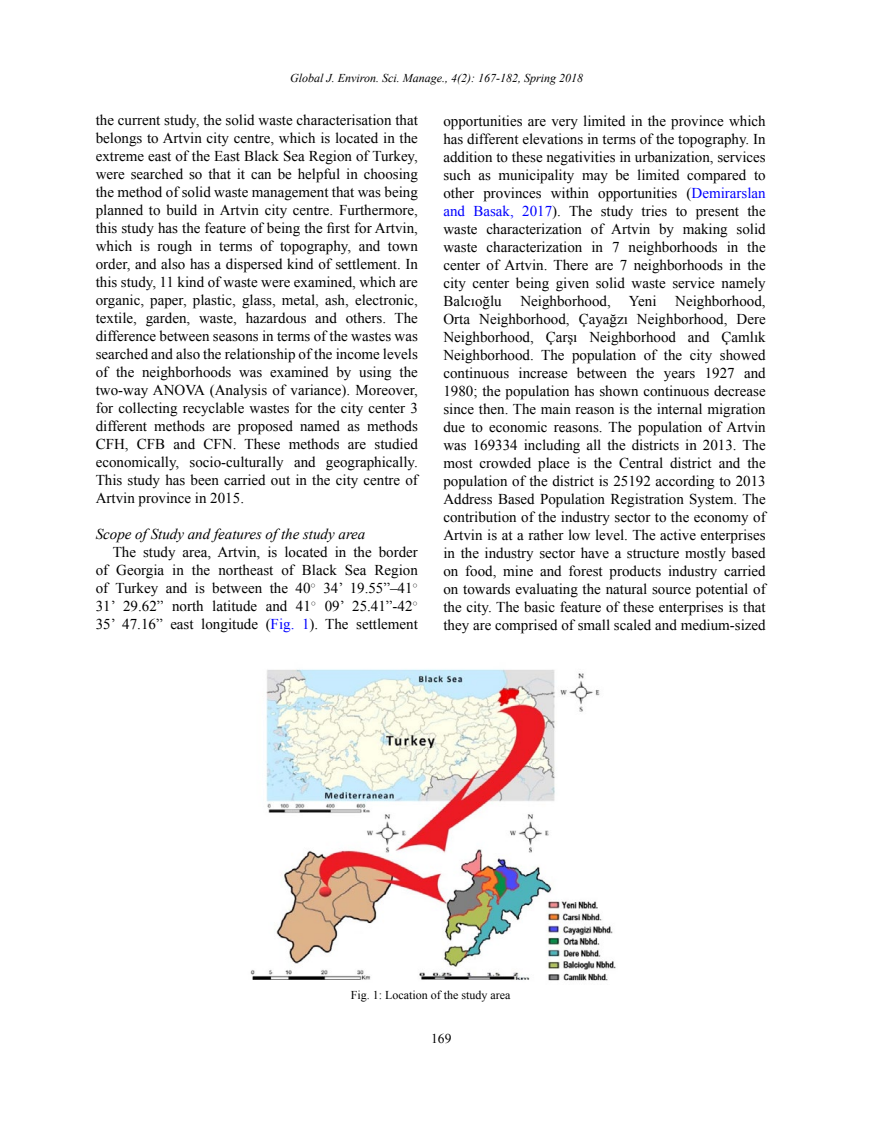
<style>
.page{position:relative;width:872px;height:1127px;background:#fff}
.page>*{position:absolute;margin:0;border:0;box-sizing:border-box;transform-origin:0 0}
.t1{font:15px/18px "Times New Roman";color:#000;text-align:justify}
.t2{font:italic 15px "Times New Roman";color:#000}
.t3{font:13.5px "Times New Roman";color:#000}
.t4{font:italic 12px "Times New Roman";color:#000}
.t5{font:12px "Times New Roman";color:#000}
.s1{color:#00f}
</style>
<div class="page">
<img style="left:250px;top:669px;width:366px;height:312px">
<p class="t4" style="left:290px;top:70px;width:294px">Global J. Environ. Sci. Manage., 4(2): 167-182, Spring 2018</p>
<p class="t1" style="left:96px;top:111px;width:324px">the current study, the solid waste characterisation that belongs to Artvin city centre, which is located in the extreme east of the East Black Sea Region of Turkey, were searched so that it can be helpful in choosing the method of solid waste management that was being planned to build in Artvin city centre. Furthermore, this study has the feature of being the first for Artvin, which is rough in terms of topography, and town order, and also has a dispersed kind of settlement. In this study, 11 kind of waste were examined, which are organic, paper, plastic, glass, metal, ash, electronic, textile, garden, waste, hazardous and others. The difference between seasons in terms of the wastes was searched and also the relationship of the income levels of the neighborhoods was examined by using the two-way ANOVA (Analysis of variance). Moreover, for collecting recyclable wastes for the city center 3 different methods are proposed named as methods CFH, CFB and CFN. These methods are studied economically, socio-culturally and geographically.<br>This study has been carried out in the city centre of Artvin province in 2015.</p>
<p class="t2" style="left:96px;top:524px;width:271px">Scope of Study and features of the study area</p>
<p class="t1" style="left:96px;top:543px;width:324px;text-indent:17px">The study area, Artvin, is located in the border of Georgia in the northeast of Black Sea Region of Turkey and is between the 40<sup>○</sup> 34’ 19.55”–41<sup>○ </sup>31’ 29.62” north latitude and 41<sup>○</sup> 09’ 25.41”-42<sup>○ </sup>35’ 47.16” east longitude (<span class="s1">Fig. 1</span>). The settlement</p>
<p class="t1" style="left:443px;top:112px;width:324px">opportunities are very limited in the province which has different elevations in terms of the topography. In addition to these negativities in urbanization, services such as municipality may be limited compared to other provinces within opportunities (<span class="s1">Demirarslan and Basak, 2017</span>). The study tries to present the waste characterization of Artvin by making solid waste characterization in 7 neighborhoods in the center of Artvin. There are 7 neighborhoods in the city center being given solid waste service namely Balcıoğlu Neighborhood, Yeni Neighborhood, Orta Neighborhood, Çayağzı Neighborhood, Dere Neighborhood, Çarşı Neighborhood and Çamlık Neighborhood. The population of the city showed continuous increase between the years 1927 and 1980; the population has shown continuous decrease since then. The main reason is the internal migration due to economic reasons. The population of Artvin was 169334 including all the districts in 2013. The most crowded place is the Central district and the population of the district is 25192 according to 2013<br>Address Based Population Registration System. The contribution of the industry sector to the economy of Artvin is at a rather low level. The active enterprises in the industry sector have a structure mostly based on food, mine and forest products industry carried on towards evaluating the natural source potential of the city. The basic feature of these enterprises is that they are comprised of small scaled and medium-sized</p>
<p class="t5" style="left:351px;top:986px;width:161px">Fig. 1: Location of the study area</p>
<p class="t3" style="left:431px;top:1029px;width:22px">169</p>
</div>
